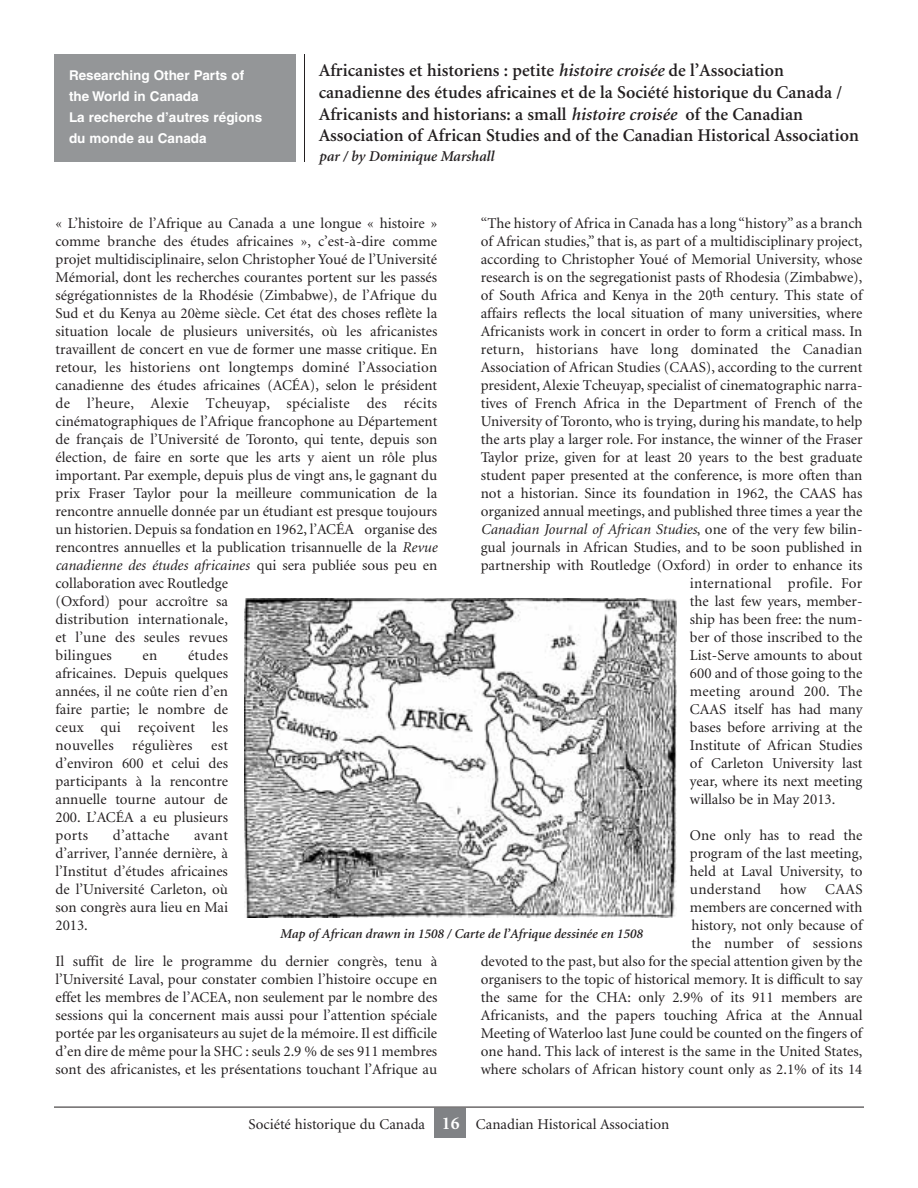
<style>
.page{position:relative;width:918px;height:1188px;background:#fff}
.page>*{position:absolute;margin:0;border:0;box-sizing:border-box;transform-origin:0 0}
.t1{font:600 18px/21.6px "Minion";color:#231f20}
.t2{font:15px/18px "Minion";color:#231f20;text-align:justify}
.t3{font:15px "Minion";letter-spacing:.02em;color:#231f20}
.t4{font:italic 15px "Minion";color:#231f20}
.t5{font:italic 600 15px "Minion";color:#231f20}
.t6{font:700 13.5px/21px "Helvetica";color:#fff}
.t7{font:italic 600 13.5px "Minion";color:#231f20}
.s1{font-style:italic}
.s2{font-style:normal}
.s3{font-weight:700;font-size:18px;color:#fff}
</style>
<div class="page">
<div style="left:434px;top:1108px;width:32px;height:29px;background:#808285"></div>
<hr style="left:54px;top:1107px;width:810px;height:1px;background:#231f20">
<div style="left:54px;top:54px;width:241px;height:108px;background:#949698"></div>
<hr style="left:304px;top:54px;width:1px;height:108px;background:#231f20">
<img style="left:244px;top:598px;width:432px;height:320px">
<p class="t6" style="left:69px;top:66px;width:195px">Researching Other Parts of the World in Canada<br>La recherche d’autres régions du monde au Canada</p>
<p class="t1" style="left:319px;top:61px;width:542px">Africanistes et historiens : petite <span class="s1">histoire croisée</span> de l’Association canadienne des études africaines et de la Société historique du Canada / Africanists and historians: a small <span class="s1">histoire croisée</span> of the Canadian Association of African Studies and of the Canadian Historical Association</p>
<p class="t5" style="left:319px;top:150px;width:177px">par / by Dominique Marshall</p>
<p class="t2" style="left:481px;top:216px;width:383px">“The history of Africa in Canada has a long “history” as a branch</p>
<p class="t2" style="left:481px;top:234px;width:383px">of African studies,” that is, as part of a multidisciplinary project,</p>
<p class="t2" style="left:481px;top:252px;width:383px">according to Christopher Youé of Memorial University, whose</p>
<p class="t2" style="left:481px;top:270px;width:383px">research is on the segregationist pasts of Rhodesia (Zimbabwe),</p>
<p class="t2" style="left:481px;top:288px;width:383px">of South Africa and Kenya in the 20<sup>th</sup> century. This state of</p>
<p class="t2" style="left:481px;top:306px;width:383px">affairs reflects the local situation of many universities, where</p>
<p class="t2" style="left:481px;top:324px;width:383px">Africanists work in concert in order to form a critical mass. In</p>
<p class="t3" style="left:481px;top:343px;width:383px">return, historians have long dominated the Canadian</p>
<p class="t2" style="left:481px;top:360px;width:383px">Association of African Studies (CAAS), according to the current</p>
<p class="t2" style="left:481px;top:378px;width:383px">president, Alexie Tcheuyap, specialist of cinematographic narra-</p>
<p class="t2" style="left:481px;top:396px;width:383px">tives of French Africa in the Department of French of the</p>
<p class="t2" style="left:481px;top:414px;width:383px">University of Toronto, who is trying, during his mandate, to help</p>
<p class="t2" style="left:481px;top:432px;width:383px">the arts play a larger role. For instance, the winner of the Fraser</p>
<p class="t2" style="left:481px;top:450px;width:383px">Taylor prize, given for at least 20 years to the best graduate</p>
<p class="t2" style="left:481px;top:468px;width:383px">student paper presented at the conference, is more often than</p>
<p class="t2" style="left:481px;top:486px;width:383px">not a historian. Since its foundation in 1962, the CAAS has</p>
<p class="t2" style="left:481px;top:504px;width:383px">organized annual meetings, and published three times a year the</p>
<p class="t4" style="left:481px;top:523px;width:383px">Canadian Journal of African Studies<span class="s2">, one of the very few bilin-</span></p>
<p class="t2" style="left:481px;top:540px;width:383px">gual journals in African Studies, and to be soon published in</p>
<p class="t2" style="left:481px;top:558px;width:383px">partnership with Routledge (Oxford) in order to enhance its</p>
<p class="t3" style="left:690px;top:577px;width:174px">international profile. For</p>
<p class="t2" style="left:690px;top:594px;width:174px">the last few years, member-</p>
<p class="t2" style="left:690px;top:612px;width:174px">ship has been free: the num-</p>
<p class="t2" style="left:690px;top:630px;width:174px">ber of those inscribed to the</p>
<p class="t2" style="left:690px;top:648px;width:174px">List-Serve amounts to about</p>
<p class="t2" style="left:690px;top:666px;width:174px">600 and of those going to the</p>
<p class="t3" style="left:690px;top:685px;width:174px">meeting around 200. The</p>
<p class="t2" style="left:690px;top:702px;width:174px">CAAS itself has had many</p>
<p class="t2" style="left:690px;top:720px;width:174px">bases before arriving at the</p>
<p class="t2" style="left:690px;top:738px;width:174px">Institute of African Studies</p>
<p class="t2" style="left:690px;top:756px;width:174px">of Carleton University last</p>
<p class="t2" style="left:690px;top:774px;width:174px">year, where its next meeting</p>
<p class="t2" style="left:690px;top:792px;width:147px">willalso be in May 2013.</p>
<p class="t2" style="left:690px;top:828px;width:174px">One only has to read the program of the last meeting, held at Laval University, to understand</p>
<p class="t2" style="left:55px;top:216px;width:383px;text-align:left">« L’histoire de l’Afrique au Canada a une longue « histoire » comme branche des études africaines », c’est-à-dire comme projet multidisciplinaire, selon Christopher Youé de l’Université Mémorial, dont les recherches courantes portent sur les passés ségrégationnistes de la Rhodésie (Zimbabwe), de l’Afrique du Sud et du Kenya au 20ème siècle. Cet état des choses reflète la situation locale de plusieurs universités, où les africanistes travaillent de concert en vue de former une masse critique. En retour, les historiens ont longtemps dominé l’Association canadienne des études africaines (ACÉA), selon le président de l’heure, Alexie Tcheuyap, spécialiste des récits cinématographiques de l’Afrique francophone au Département de français de l’Université de Toronto, qui tente, depuis son élection, de faire en sorte que les arts y aient un rôle plus important. Par exemple, depuis plus de vingt ans, le gagnant du prix Fraser Taylor pour la meilleure communication de la rencontre annuelle donnée par un étudiant est presque toujours un historien. Depuis sa fondation en 1962, l’ACÉA organise des rencontres annuelles et la publication trisannuelle de la <span class="s1">Revue canadienne des études africaines</span> qui sera publiée sous peu en collaboration avec Routledge<br>(Oxford) pour accroître sa<br>distribution internationale,<br>et l’une des seules revues<br>bilingues</p>
<p class="t2" style="left:55px;top:648px;width:174px;text-indent:133px">études africaines<span class="s1">.</span> Depuis quelques années, il ne coûte rien d’en faire partie; le nombre de ceux qui reçoivent les nouvelles régulières est d’environ 600 et celui des participants à la rencontre annuelle tourne autour de 200. L’ACÉA a eu plusieurs ports</p>
<p class="t2" style="left:143px;top:648px;width:16px">en</p>
<p class="t3" style="left:113px;top:829px;width:58px">d’attache</p>
<p class="t2" style="left:56px;top:828px;width:174px;text-indent:139px">avant d’arriver, l’année dernière, à l’Institut d’études africaines de l’Université Carleton, où son congrès aura lieu en Mai 2013.</p>
<p class="t2" style="left:56px;top:954px;width:383px">Il suffit de lire le programme du dernier congrès, tenu à l’Université Laval, pour constater combien l’histoire occupe en effet les membres de l’ACEA, non seulement par le nombre des sessions qui la concernent mais aussi pour l’attention spéciale portée par les organisateurs au sujet de la mémoire. Il est difficile d’en dire de même pour la SHC : seuls 2.9 % de ses 911 membres sont des africanistes, et les présentations touchant l’Afrique au</p>
<p class="t2" style="left:780px;top:882px;width:28px">how</p>
<p class="t2" style="left:481px;top:882px;width:383px;text-align:right">CAAS<br>members are concerned with<br>history, not only because of<br>the number of sessions<br>devoted to the past, but also for the special attention given by the organisers to the topic of historical memory. It is difficult to say the same for the CHA: only 2.9% of its 911 members are Africanists, and the papers touching Africa at the Annual Meeting of Waterloo last June could be counted on the fingers of one hand. This lack of interest is the same in the United States, where scholars of African history count only as 2.1% of its 14</p>
<p class="t7" style="left:280px;top:928px;width:364px">Map of African drawn in 1508 / Carte de l’Afrique dessinée en 1508</p>
<p class="t2" style="left:249px;top:1116px;width:422px">Société historique du Canada <span class="s3">16</span> Canadian Historical Association</p>
</div>
